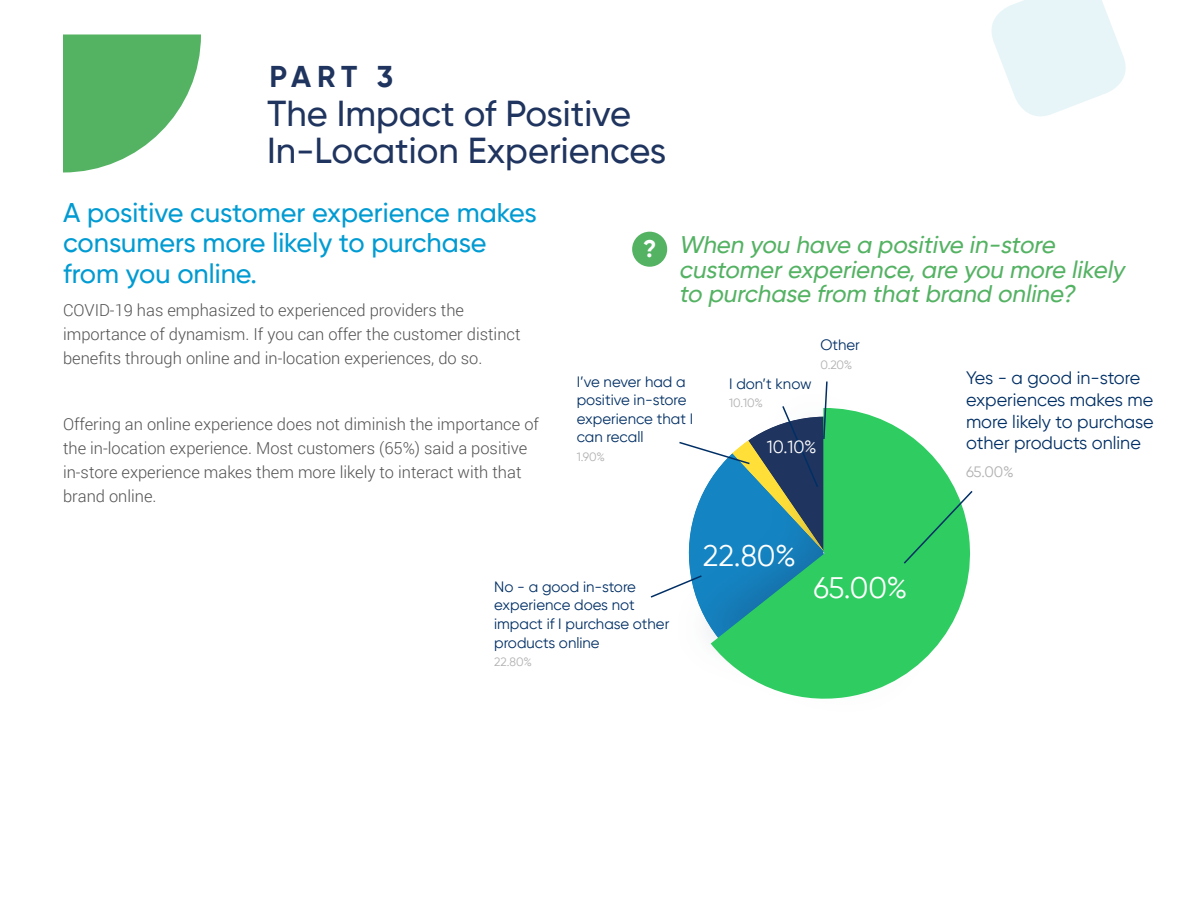
<style>
.page{position:relative;width:1200px;height:900px;background:#fff}
.page>*{position:absolute;margin:0;border:0;box-sizing:border-box;transform-origin:0 0}
.t1{font:500 36px/36.6px "Gilroy";color:#1f345e}
.t2{font:700 30px "Gilroy";color:#1f345e}
.t3{font:29.55px "Gilroy";color:#fff}
.t4{font:500 27px/30.6px "Gilroy";color:#009bd2}
.t5{font:italic 500 24px/24.6px "Gilroy";color:#54b263}
.t6{font:700 24px "Gilroy";color:#fff}
.t7{font:18px/21.6px "Gilroy";color:#002f65}
.t8{font:17.55px "Gilroy";color:#fff}
.t9{font:300 16.5px/24px "Roboto";color:#515151}
.t10{font:15px/18.6px "Gilroy";color:#002f65}
.t11{font:15px "Gilroy";color:#b1b1b1}
.t12{font:12px "Gilroy";color:#b1b1b1}
</style>
<div class="page">
<svg style="left:711px;top:408px;width:259px;height:291px;fill:#2ecc61"></svg>
<svg style="left:63px;top:34px;width:138px;height:138px"></svg>
<svg style="left:902px;top:489px;width:71px;height:76px;background:#40cc70"></svg>
<svg style="left:650px;top:381px;width:178px;height:257px"></svg>
<svg style="left:991px;top:0;width:135px;height:117px"></svg>
<div style="left:632px;top:232px;width:35px;height:35px;background:#54b263;border-radius:50%"></div>
<h2 class="t2" style="left:270px;top:58px;width:125px">PART 3</h2>
<h1 class="t1" style="left:267px;top:95px;width:401px">The Impact of Positive<br>In-Location Experiences</h1>
<h3 class="t4" style="left:63px;top:197px;width:475px">A positive customer experience makes consumers more likely to purchase from you online.</h3>
<p class="t9" style="left:63px;top:298px;width:459px">COVID-19 has emphasized to experienced providers the importance of dynamism. If you can offer the customer distinct benefits through online and in-location experiences, do so.</p>
<h3 class="t6" style="left:643px;top:234px;width:15px">?</h3>
<h3 class="t5" style="left:679px;top:232px;width:452px">When you have a positive in-store customerexperience,are you more likely to purchase from thatbrand online?</h3>
<p class="t10" style="left:820px;top:335px;width:41px">Other</p>
<p class="t12" style="left:820px;top:357px;width:33px">0.20%</p>
<p class="t9" style="left:63px;top:412px;width:477px">Offering an online experience does not diminish the importance of the in-location experience. Most customers (65%) said a positive in-store experience makes them more likely to interact with that brand online.</p>
<p class="t10" style="left:577px;top:372px;width:118px">I’ve never had a positive in-store experience that I can recall</p>
<p class="t12" style="left:577px;top:449px;width:30px">1.90%</p>
<p class="t10" style="left:729px;top:374px;width:84px">I don’t know</p>
<p class="t12" style="left:729px;top:396px;width:35px">10.10%</p>
<p class="t8" style="left:767px;top:436px;width:51px">10.10%</p>
<p class="t10" style="left:494px;top:577px;width:177px">No - a good in-store experience does not impact if I purchase other products online</p>
<p class="t12" style="left:494px;top:655px;width:39px">22.80%</p>
<h3 class="t3" style="left:703px;top:537px;width:95px">22.80%</h3>
<h3 class="t3" style="left:813px;top:570px;width:96px">65.00%</h3>
<p class="t7" style="left:966px;top:367px;width:189px">Yes - a good in-store experiences makes me more likely to purchase other products online</p>
<p class="t11" style="left:966px;top:462px;width:49px">65.00%</p>
</div>
